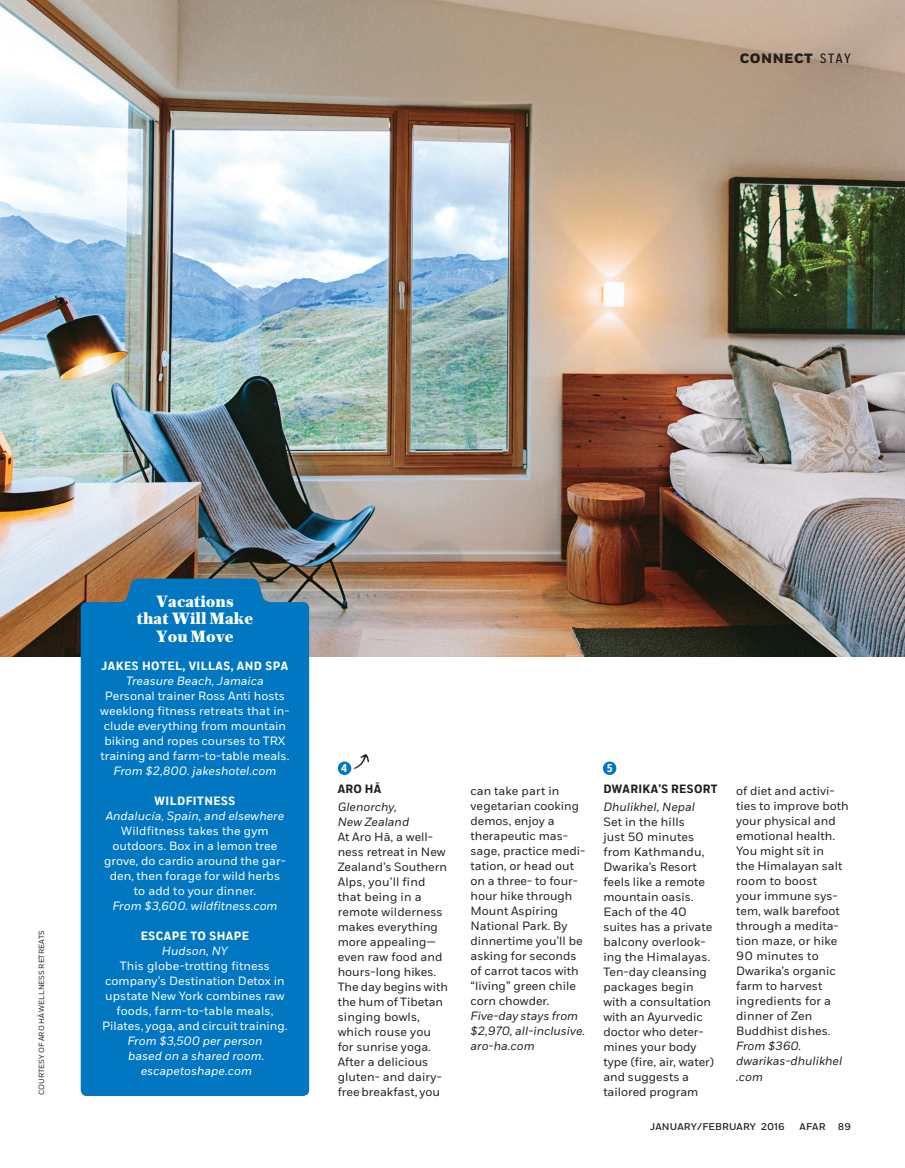
<style>
.page{position:relative;width:905px;height:1168px;background:#fff}
.page>*{position:absolute;margin:0;border:0;box-sizing:border-box;transform-origin:0 0}
.t1{font:900 17.25px/17.2px "Austin Text";color:#fff;text-align:center}
.t2{font:800 13.5px "Fort AFAR";letter-spacing:.035em;color:#231f20}
.t3{font:12px/15px "Fort AFAR";color:#231f20}
.t4{font:12px/15px "Fort AFAR";color:#fff;text-align:center}
.t5{font:italic 12px/15px "Fort AFAR";color:#fff;text-align:center}
.t6{font:italic 12px/15px "Fort AFAR";color:#231f20}
.t7{font:700 12px "Fort Cond AFAR";letter-spacing:.04em;color:#fff}
.t8{font:700 12px "Fort Cond AFAR";letter-spacing:.03em;color:#231f20}
.t9{font:700 11.25px "Fort Comp AFAR";color:#fff}
.t10{font:500 9.75px "Fort AFAR";letter-spacing:.015em;color:#231f20}
.t11{font:7.5px "Fort AFAR";color:#231f20}
.s1{font-family:"Fort Comp AFAR";font-weight:500}
</style>
<div class="page">
<img style="left:0;top:1px;width:904px;height:656px">
<div style="left:338px;top:761px;width:13px;height:14px;background:#0077c0;border-radius:50%"></div>
<div style="left:603px;top:761px;width:13px;height:14px;background:#0077c0;border-radius:50%"></div>
<div style="left:81px;top:578px;width:228px;height:518px;background:#0077c0"></div>
<img style="left:351px;top:754px;width:18px;height:16px">
<p class="t2" style="left:739px;top:50px;width:113px">CONNECT <span class="s1">STAY</span></p>
<p class="t11" style="left:37px;top:1095px;width:166px;rotate:-90deg">COURTESY OF ARO HĀ WELLNESS RETREATS</p>
<h1 class="t1" style="left:137px;top:592px;width:118px">Vacations<br>that Will Make<br>You Move</h1>
<p class="t7" style="left:102px;top:658px;width:188px">JAKES HOTEL, VILLAS, AND SPA</p>
<p class="t5" style="left:126px;top:673px;width:139px">Treasure Beach, Jamaica</p>
<p class="t4" style="left:100px;top:689px;width:191px">Personal trainer Ross Anti hosts weeklong fitness retreats that in&shy;clude everything from mountain biking and ropes courses to TRX training and farm-to-table meals.</p>
<p class="t5" style="left:114px;top:763px;width:164px">From $2,800. jakeshotel.com</p>
<p class="t7" style="left:155px;top:793px;width:82px">WILDFITNESS</p>
<p class="t5" style="left:106px;top:808px;width:180px">Andalucía, Spain, and elsewhere</p>
<p class="t4" style="left:104px;top:824px;width:183px">Wildfitness takes the gym outdoors. Box in a lemon tree grove, do cardio around the gar&shy;den, then forage for wild herbs to add to your dinner.</p>
<p class="t5" style="left:112px;top:898px;width:167px">From $3,600. wildfitness.com</p>
<p class="t7" style="left:141px;top:928px;width:110px">ESCAPE TO SHAPE</p>
<p class="t5" style="left:162px;top:943px;width:68px">Hudson, NY</p>
<p class="t4" style="left:102px;top:959px;width:187px">This globe-trotting fitness company’s Destination Detox in upstate New York combines raw foods, farm-to-table meals,<br>Pilates, yoga, and circuit training.</p>
<p class="t5" style="left:127px;top:1033px;width:138px">From $3,500 per person based on a shared room. escapetoshape.com</p>
<p class="t9" style="left:341px;top:761px;width:7px">4</p>
<p class="t9" style="left:607px;top:761px;width:7px">5</p>
<p class="t8" style="left:338px;top:781px;width:45px">ARO HĀ</p>
<p class="t6" style="left:338px;top:799px;width:73px">Glenorchy,<br>New Zealand</p>
<p class="t3" style="left:338px;top:829px;width:112px">At Aro Hā, a well&shy;ness retreat in New<br>Zealand’s Southern<br>Alps, you’ll find that being in a remote wilderness makes everything more appealing— even raw food and hours-long hikes.<br>The day begins with the hum of Tibetan singing bowls, which rouse you for sunrise yoga.<br>After a delicious gluten- and dairy&shy;free breakfast, you</p>
<p class="t3" style="left:470px;top:784px;width:116px">can take part in vegetarian cooking demos, enjoy a therapeutic mas&shy;sage, practice medi&shy;tation, or head out on a three- to four&shy;hour hike through<br>Mount Aspiring<br>National Park. By dinnertime you’ll be asking for seconds of carrot tacos with “living” green chile corn chowder.</p>
<p class="t6" style="left:470px;top:1009px;width:116px">Five-day stays from $2,970, all-inclusive. aro-ha.com</p>
<p class="t8" style="left:603px;top:781px;width:116px">DWARIKA’S RESORT</p>
<p class="t6" style="left:603px;top:799px;width:93px">Dhulikhel, Nepal</p>
<p class="t3" style="left:603px;top:814px;width:112px">Set in the hills<br>just 50 minutes from Kathmandu,<br>Dwarika’s Resort feels like a remote mountain oasis.<br>Each of the 40 suites has a private balcony overlook&shy;ing the Himalayas.<br>Ten-day cleansing packages begin with a consultation with an Ayurvedic doctor who deter&shy;mines your body type (fire, air, water) and suggests a tailored program</p>
<p class="t3" style="left:736px;top:784px;width:114px">of diet and activi&shy;ties to improve both your physical and emotional health.<br>You might sit in<br>the Himalayan salt room to boost<br>your immune sys&shy;tem, walk barefoot through a medita&shy;tion maze, or hike<br>90 minutes to<br>Dwarika’s organic farm to harvest ingredients for a dinner of Zen<br>Buddhist dishes.</p>
<p class="t6" style="left:736px;top:1039px;width:108px">From $360. dwarikas-dhulikhel .com</p>
<p class="t10" style="left:650px;top:1120px;width:136px">JANUARY/FEBRUARY 2016</p>
<p class="t10" style="left:799px;top:1120px;width:27px">AFAR</p>
<p class="t10" style="left:837px;top:1120px;width:15px">89</p>
</div>
